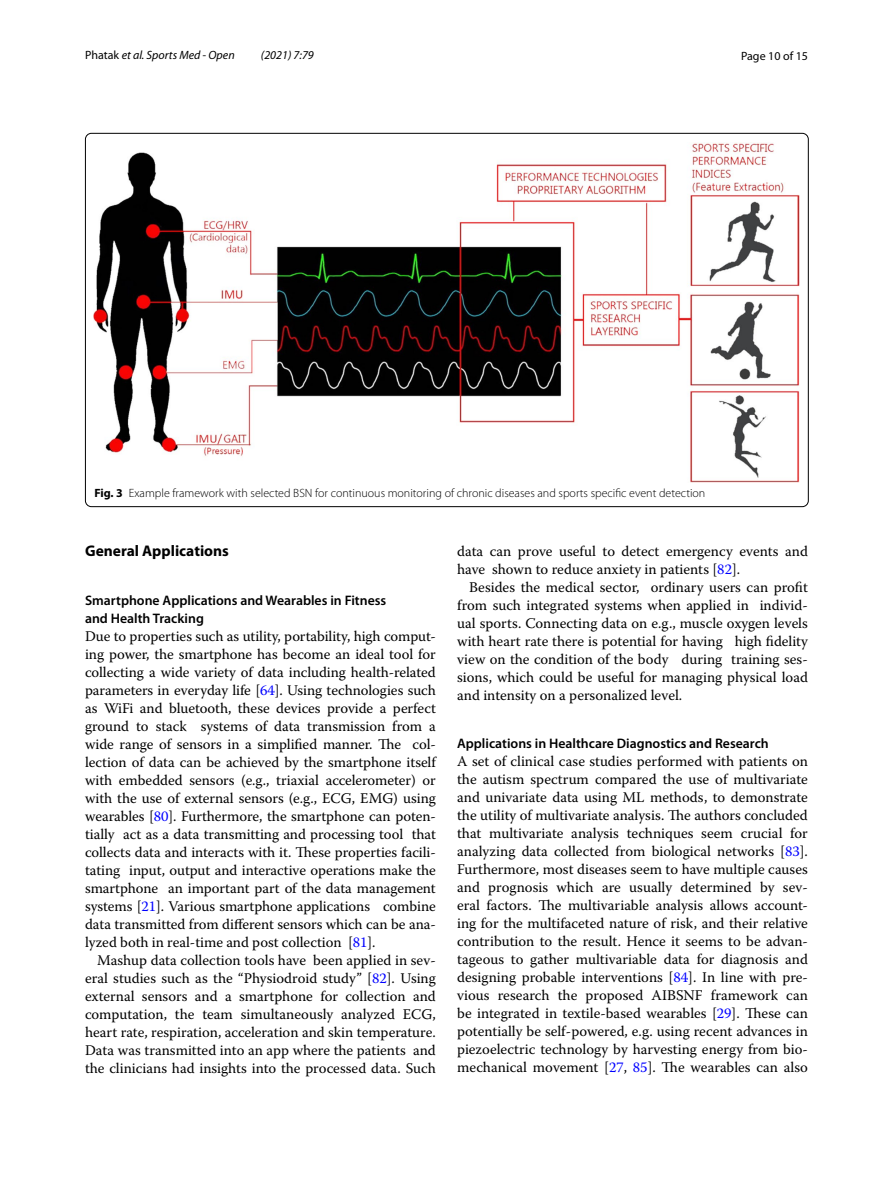
<style>
.page{position:relative;width:893px;height:1187px;background:#fff}
.page>*{position:absolute;margin:0;border:0;box-sizing:border-box;transform-origin:0 0}
.t1{font:700 15.45px "Myriad Pro";color:#000}
.t2{font:14.7px/18px "Warnock Pro";color:#000;text-align:justify}
.t3{font:600 13.8px/18px "Myriad Pro";color:#000}
.t4{font:300 12px "Myriad Pro";color:#000}
.t5{font:italic 12px "Myriad Pro";color:#000}
.t6{font:12px "Myriad Pro";color:#000}
.s1{font-style:normal}
.s2{font-weight:700}
.s3{color:#00f}
</style>
<div class="page">
<img style="left:94px;top:142px;width:706px;height:340px">
<p class="t5" style="left:85px;top:48px;width:151px"><span class="s1">Phatak</span> et al. Sports Med - Open</p>
<p class="t5" style="left:261px;top:48px;width:54px">(2021) 7:79</p>
<p class="t6" style="left:741px;top:48px;width:68px">Page 10 of 15</p>
<p class="t4" style="left:94px;top:486px;width:612px"><span class="s2">Fig. 3</span> Example framework with selected BSN for continuous monitoring of chronic diseases and sports specific event detection</p>
<p class="t1" style="left:85px;top:541px;width:145px">General Applications</p>
<p class="t3" style="left:85px;top:591px;width:303px">Smartphone Applications and Wearables in Fitness and Health Tracking</p>
<p class="t2" style="left:85px;top:626px;width:352px">Due to properties such as utility, portability, high comput&shy;ing power, the smartphone has become an ideal tool for collecting a wide variety of data including health-related parameters in everyday life [<span class="s3">64</span>]. Using technologies such as WiFi and bluetooth, these devices provide a perfect ground to stack systems of data transmission from a wide range of sensors in a simplified manner. The col&shy;lection of data can be achieved by the smartphone itself with embedded sensors (e.g., triaxial accelerometer) or with the use of external sensors (e.g., ECG, EMG) using wearables [<span class="s3">80</span>]. Furthermore, the smartphone can poten&shy;tially act as a data transmitting and processing tool that collects data and interacts with it. These properties facili&shy;tating input, output and interactive operations make the smartphone an important part of the data management systems [<span class="s3">21</span>]. Various smartphone applications combine data transmitted from different sensors which can be ana&shy;lyzed both in real-time and post collection [<span class="s3">81</span>].</p>
<p class="t2" style="left:85px;top:950px;width:352px;text-indent:12px">Mashup data collection tools have been applied in sev&shy;eral studies such as the “Physiodroid study” [<span class="s3">82</span>]. Using external sensors and a smartphone for collection and computation, the team simultaneously analyzed ECG, heart rate, respiration, acceleration and skin temperature.<br>Data was transmitted into an app where the patients and the clinicians had insights into the processed data. Such</p>
<p class="t2" style="left:457px;top:541px;width:352px">data can prove useful to detect emergency events and have shown to reduce anxiety in patients [<span class="s3">82</span>].</p>
<p class="t2" style="left:457px;top:577px;width:352px;text-indent:12px">Besides the medical sector, ordinary users can profit from such integrated systems when applied in individ&shy;ual sports. Connecting data on e.g., muscle oxygen levels with heart rate there is potential for having high fidelity view on the condition of the body during training ses&shy;sions, which could be useful for managing physical load and intensity on a personalized level.</p>
<p class="t3" style="left:457px;top:734px;width:313px">Applications in Healthcare Diagnostics and Research</p>
<p class="t2" style="left:457px;top:752px;width:352px">A set of clinical case studies performed with patients on the autism spectrum compared the use of multivariate and univariate data using ML methods, to demonstrate the utility of multivariate analysis. The authors concluded that multivariate analysis techniques seem crucial for analyzing data collected from biological networks [<span class="s3">83</span>].<br>Furthermore, most diseases seem to have multiple causes and prognosis which are usually determined by sev&shy;eral factors. The multivariable analysis allows account&shy;ing for the multifaceted nature of risk, and their relative contribution to the result. Hence it seems to be advan&shy;tageous to gather multivariable data for diagnosis and designing probable interventions [<span class="s3">84</span>]. In line with pre&shy;vious research the proposed AIBSNF framework can be integrated in textile-based wearables [<span class="s3">29</span>]. These can potentially be self-powered, e.g. using recent advances in piezoelectric technology by harvesting energy from bio&shy;mechanical movement [<span class="s3">27</span>, <span class="s3">85</span>]. The wearables can also</p>
</div>
